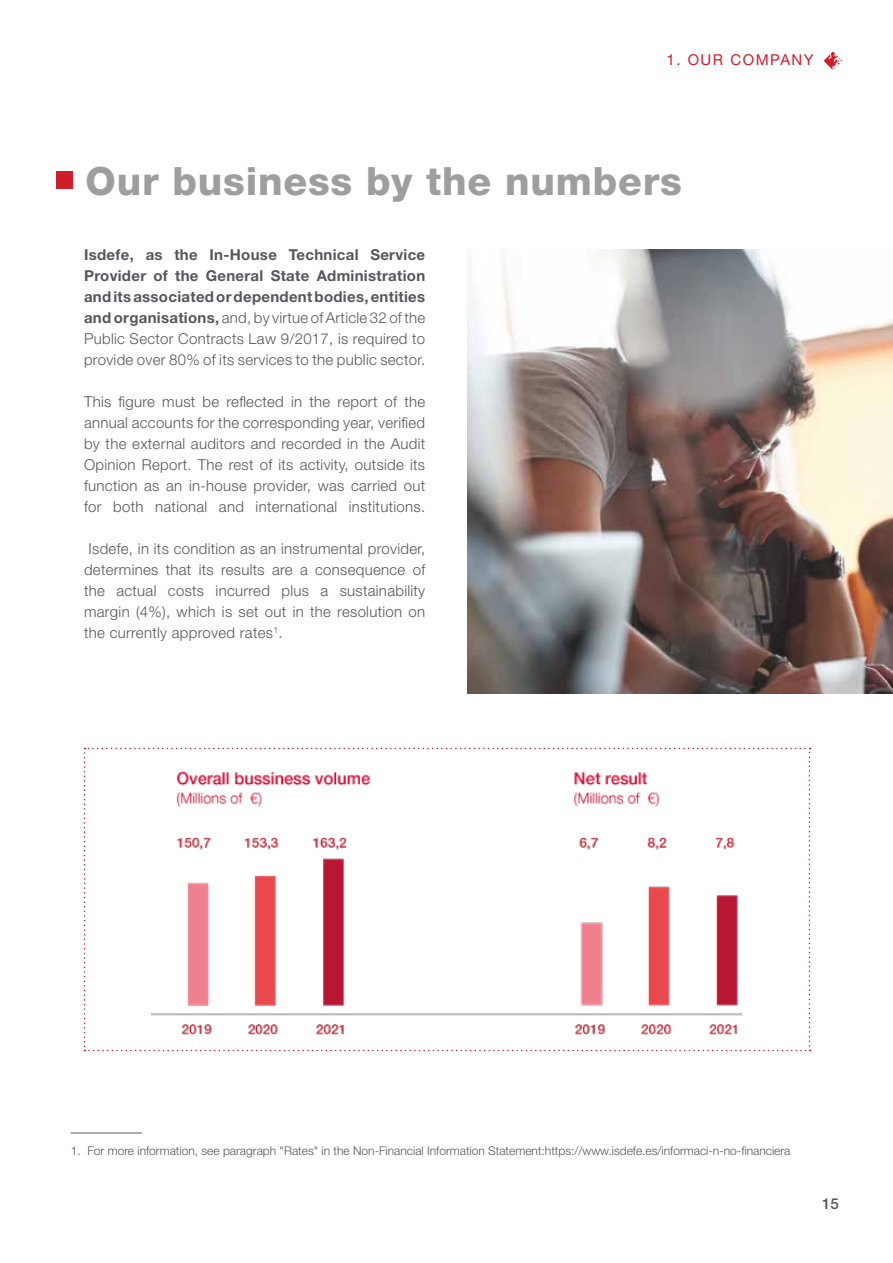
<style>
.page{position:relative;width:893px;height:1263px;background:#fff}
.page>*{position:absolute;margin:0;border:0;box-sizing:border-box;transform-origin:0 0}
.t1{font:800 39px "Helvetica Neue LT Std";letter-spacing:.02em;color:#9e9ea1}
.t2{font:300 15px/21px "Helvetica Neue LT Std";letter-spacing:.02em;color:#56575e;text-align:justify}
.t3{font:700 15px/21px "Helvetica Neue LT Std";letter-spacing:.02em;color:#56575e;text-align:justify}
.t4{font:15px "Helvetica Neue LT Std";letter-spacing:.1em;color:#d11c2b}
.t5{font:500 15px "Helvetica Neue LT Std";color:#56575e}
.t6{font:300 12px "Helvetica Neue LT Std";color:#56575e}
.s1{font-weight:300}
</style>
<div class="page">
<svg style="left:824px;top:51px;width:18px;height:19px"></svg>
<svg style="left:56px;top:171px;width:17px;height:18px"></svg>
<hr style="left:71px;top:1132px;width:71px;height:1px;background:#56575e">
<img style="left:468px;top:249px;width:425px;height:444px">
<svg style="left:84px;top:748px;width:726px;height:303px"></svg>
<img style="left:152px;top:771px;width:589px;height:266px">
<p class="t4" style="left:667px;top:50px;width:149px">1. OUR COMPANY</p>
<h1 class="t1" style="left:86px;top:158px;width:598px">Our business by the numbers</h1>
<p class="t3" style="left:84px;top:244px;width:343px">Isdefe, as the In-House Technical Service Provider of the General State Administration and its associated or dependent bodies, entities and organisations, <span class="s1">and, by virtue of Article 32 of the Public Sector Contracts Law 9/2017, is required to provide over 80% of its services to the public sector.</span></p>
<p class="t2" style="left:84px;top:391px;width:343px">This figure must be reflected in the report of the annual accounts for the corresponding year, verified by the external auditors and recorded in the Audit Opinion Report. The rest of its activity, outside its function as an in-house provider, was carried out for both national and international institutions.</p>
<p class="t2" style="left:84px;top:538px;width:343px;text-indent:4px">Isdefe, in its condition as an instrumental provider, determines that its results are a consequence of the actual costs incurred plus a sustainability margin (4%), which is set out in the resolution on the currently approved rates<sup>1</sup>.</p>
<p class="t6" style="left:71px;top:1143px;width:721px">1. For more information, see paragraph "Rates" in the Non-Financial Information Statement:https://www.isdefe.es/informaci-n-no-financiera</p>
<p class="t5" style="left:822px;top:1194px;width:18px">15</p>
</div>
